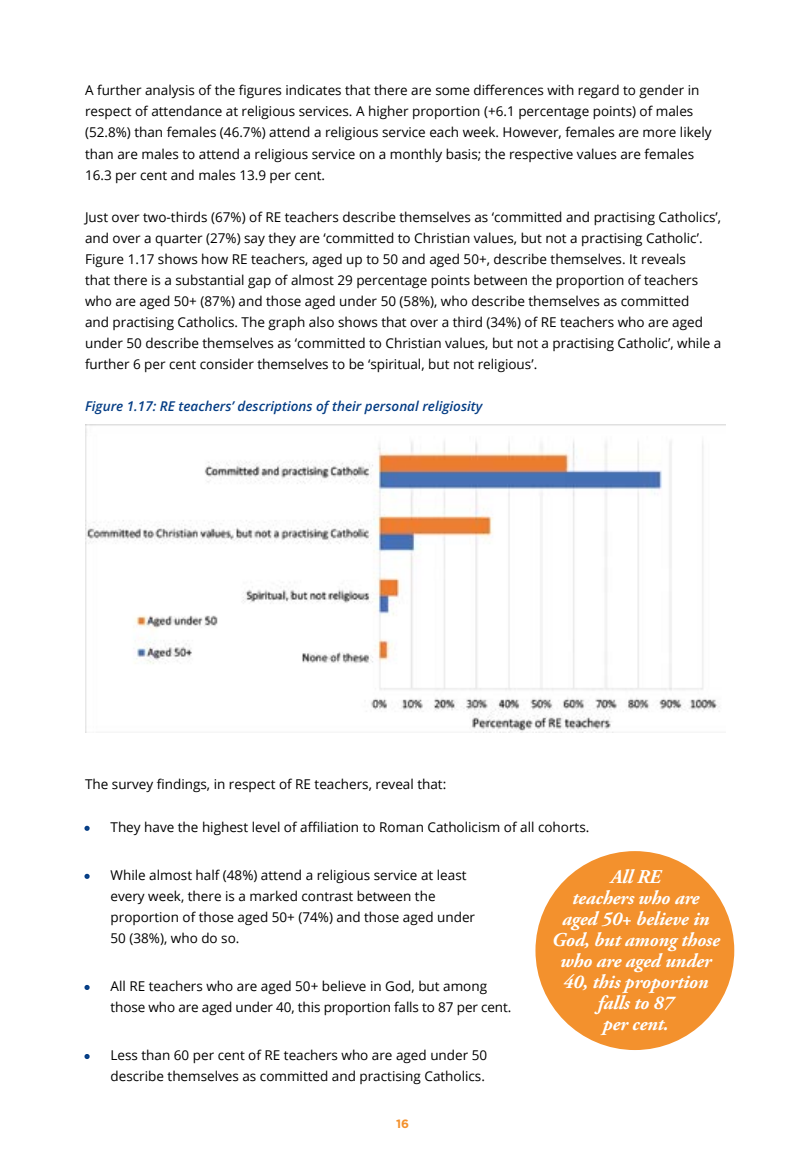
<style>
.page{position:relative;width:808px;height:1149px;background:#fff}
.page>*{position:absolute;margin:0;border:0;box-sizing:border-box;transform-origin:0 0}
.t1{font:italic 700 19.5px/21px "Adobe Garamond Pro";letter-spacing:-.01em;color:#fff;text-align:center}
.t2{font:13.5px/21px "Open Sans";color:#000}
.t3{font:italic 13.5px "Open Sans";color:#063e85}
.t4{font:700 12px "Gotham";color:#f3912d}
.s1{font-family:"Avenir";font-weight:800;color:#063e85}
</style>
<div class="page">
<img style="left:86px;top:424px;width:639px;height:308px">
<div style="left:535px;top:850px;width:199px;height:199px;background:#f3912d;border-radius:50%"></div>
<p class="t2" style="left:85px;top:80px;width:628px">A further analysis of the figures indicates that there are some differences with regard to gender in respect of attendance at religious services. A higher proportion (+6.1 percentage points) of males (52.8%) than females (46.7%) attend a religious service each week. However, females are more likely than are males to attend a religious service on a monthly basis; the respective values are females 16.3 per cent and males 13.9 per cent.</p>
<p class="t2" style="left:85px;top:206px;width:638px">Just over two-thirds (67%) of RE teachers describe themselves as ‘committed and practising Catholics’, and over a quarter (27%) say they are ‘committed to Christian values, but not a practising Catholic’.<br>Figure 1.17 shows how RE teachers, aged up to 50 and aged 50+, describe themselves. It reveals<br>that there is a substantial gap of almost 29 percentage points between the proportion of teachers who are aged 50+ (87%) and those aged under 50 (58%), who describe themselves as committed<br>and practising Catholics. The graph also shows that over a third (34%) of RE teachers who are aged under 50 describe themselves as ‘committed to Christian values, but not a practising Catholic’, while a further 6 per cent consider themselves to be ‘spiritual, but not religious’.</p>
<p class="t3" style="left:85px;top:396px;width:399px">Figure 1.17: RE teachers’ descriptions of their personal religiosity</p>
<p class="t2" style="left:85px;top:773px;width:363px">The survey findings, in respect of RE teachers, reveal that:</p>
<p class="t2" style="left:85px;top:816px;width:506px"><span class="s1">·</span> They have the highest level of affiliation to Roman Catholicism of all cohorts.</p>
<p class="t2" style="left:111px;top:864px;width:366px;text-indent:-26px"><span class="s1">·</span> While almost half (48%) attend a religious service at least every week, there is a marked contrast between the proportion of those aged 50+ (74%) and those aged under 50 (38%), who do so.</p>
<p class="t2" style="left:111px;top:975px;width:402px;text-indent:-26px"><span class="s1">·</span> All RE teachers who are aged 50+ believe in God, but among those who are aged under 40, this proportion falls to 87 per cent.</p>
<p class="t2" style="left:85px;top:1044px;width:404px;text-align:right"><span class="s1">·</span> Less than 60 per cent of RE teachers who are aged under 50 describe themselves as committed and practising Catholics.</p>
<h1 class="t1" style="left:552px;top:866px;width:170px">All RE<br>teachers who are<br>aged 50+ believe in<br>God, but among those who are aged under<br>40, this proportion falls to 87<br>per cent.</h1>
<p class="t4" style="left:396px;top:1115px;width:14px">16</p>
</div>
